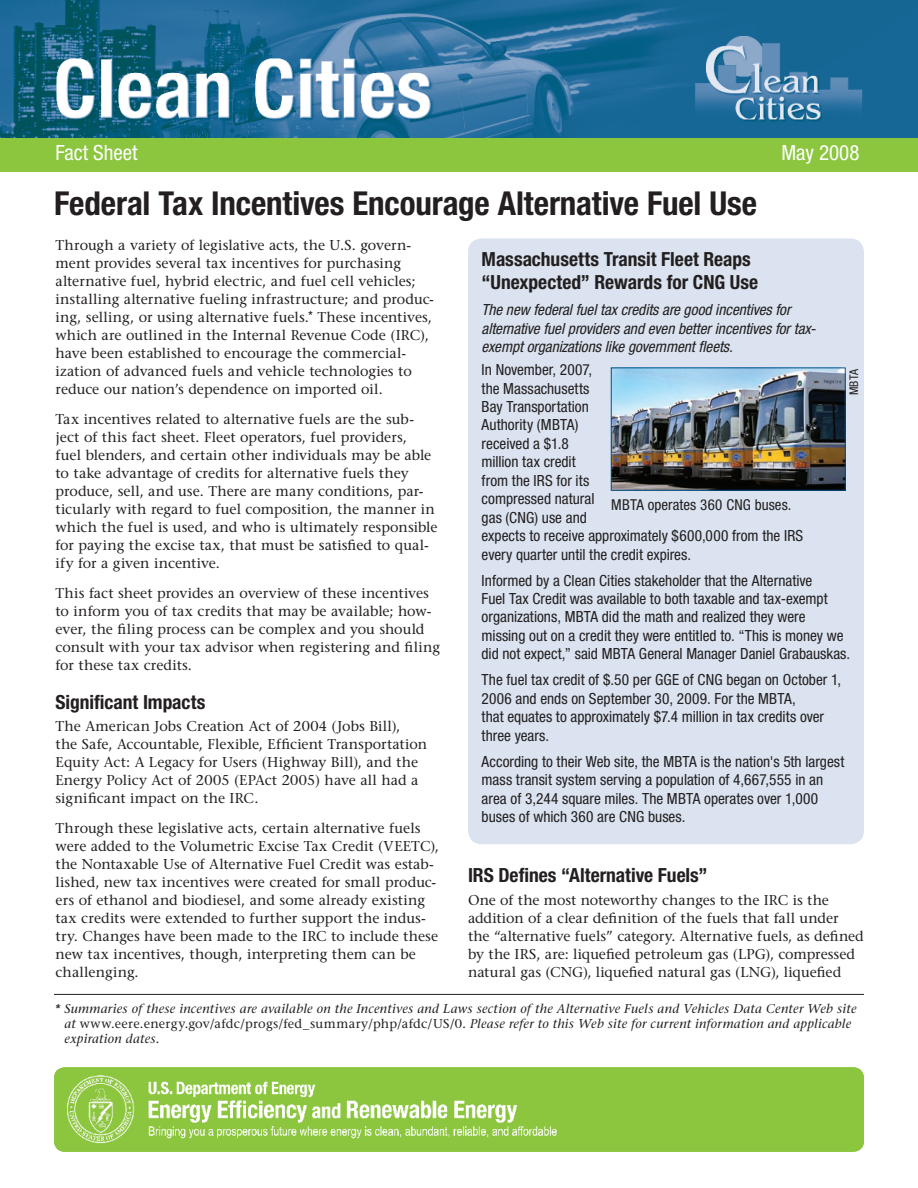
<style>
.page{position:relative;width:918px;height:1188px;background:#fff}
.page>*{position:absolute;margin:0;border:0;box-sizing:border-box;transform-origin:0 0}
.t1{font:700 condensed 33px "Helvetica Neue LT Std";letter-spacing:-.005em;color:#231f20}
.t2{font:condensed 21px "Helvetica Neue LT Std";color:#fff}
.subhd_1{font:700 condensed 19.5px/23.4px "Helvetica Neue LT Std";color:#231f20}
.sidebar_text{font:condensed 15.3px/18.5px "Helvetica Neue LT Std";color:#231f20}
.subhd_1-2{font:italic condensed 15.3px/18.5px "Helvetica Neue LT Std";letter-spacing:-.005em;color:#231f20}
.Captions{font:condensed 15px "Helvetica Neue LT Std";letter-spacing:.005em;color:#231f20}
.Base_text{font:14.25px/18px "Stone Serif";letter-spacing:.005em;color:#231f20}
.footnote{font:italic 12.75px/15.3px "Stone Serif";letter-spacing:.02em;color:#231f20}
.photo_credit{font:condensed 12px "Helvetica Neue LT Std";color:#231f20}
.s1{font-style:normal}
</style>
<div class="page">
<img style="left:0;top:0;width:918px;height:138px">
<div style="left:0;top:138px;width:918px;height:33px;background:#8bc63e"></div>
<img style="left:54px;top:1067px;width:810px;height:85px">
<hr style="left:54px;top:994px;width:810px;height:1px;background:#231f20">
<div style="left:468px;top:238px;width:396px;height:606px;background:#dae3ef;border-radius:14px"></div>
<img style="left:613px;top:370px;width:231px;height:119px">
<div style="left:611px;top:368px;width:235px;height:123px;border:1px solid #005187"></div>
<p class="t2" style="left:56px;top:141px;width:83px">Fact Sheet</p>
<p class="t2" style="left:781px;top:141px;width:79px">May 2008</p>
<p class="t1" style="left:54px;top:183px;width:705px">Federal Tax Incentives Encourage Alternative Fuel Use</p>
<p class="Base_text" style="left:56px;top:236px;width:380px">Through a variety of legislative acts, the U.S. govern&shy;ment provides several tax incentives for purchasing alternative fuel, hybrid electric, and fuel cell vehicles; installing alternative fueling infrastructure; and produc&shy;ing, selling, or using alternative fuels.<sup>*</sup> These incentives, which are outlined in the Internal Revenue Code (IRC), have been established to encourage the commercial&shy;ization of advanced fuels and vehicle technologies to reduce our nation’s dependence on imported oil.</p>
<p class="Base_text" style="left:56px;top:410px;width:384px">Tax incentives related to alternative fuels are the sub&shy;ject of this fact sheet. Fleet operators, fuel providers,<br>fuel blenders, and certain other individuals may be able to take advantage of credits for alternative fuels they produce, sell, and use. There are many conditions, par&shy;ticularly with regard to fuel composition, the manner in which the fuel is used, and who is ultimately responsible for paying the excise tax, that must be satisfied to qual&shy;ify for a given incentive.</p>
<p class="Base_text" style="left:56px;top:584px;width:386px">This fact sheet provides an overview of these incentives to inform you of tax credits that may be available; how&shy;ever, the filing process can be complex and you should consult with your tax advisor when registering and filing for these tax credits.</p>
<p class="subhd_1" style="left:56px;top:690px;width:151px">Significant Impacts</p>
<p class="Base_text" style="left:56px;top:717px;width:373px">The American Jobs Creation Act of 2004 (Jobs Bill),<br>the Safe, Accountable, Flexible, Efficient Transportation Equity Act: A Legacy for Users (Highway Bill), and the Energy Policy Act of 2005 (EPAct 2005) have all had a significant impact on the IRC.</p>
<p class="Base_text" style="left:56px;top:819px;width:385px">Through these legislative acts, certain alternative fuels were added to the Volumetric Excise Tax Credit (VEETC), the Nontaxable Use of Alternative Fuel Credit was estab&shy;lished, new tax incentives were created for small produc&shy;ers of ethanol and biodiesel, and some already existing tax credits were extended to further support the indus&shy;try. Changes have been made to the IRC to include these new tax incentives, though, interpreting them can be challenging.</p>
<p class="subhd_1" style="left:482px;top:247px;width:278px">Massachusetts Transit Fleet Reaps “Unexpected” Rewards for CNG Use</p>
<p class="subhd_1-2" style="left:482px;top:301px;width:336px">The new federal fuel tax credits are good incentives for alternative fuel providers and even better incentives for tax&shy;exempt organizations like government fleets.</p>
<p class="sidebar_text" style="left:482px;top:360px;width:323px">In November, 2007,<br>the Massachusetts<br>Bay Transportation<br>Authority (MBTA)<br>received a $1.8<br>million tax credit<br>from the IRS for its<br>compressed natural<br>gas (CNG) use and<br>expects to receive approximately $600,000 from the IRS every quarter until the credit expires.</p>
<p class="sidebar_text" style="left:482px;top:571px;width:370px">Informed by a Clean Cities stakeholder that the Alternative<br>Fuel Tax Credit was available to both taxable and tax-exempt organizations, MBTA did the math and realized they were missing out on a credit they were entitled to. “This is money we did not expect,” said MBTA General Manager Daniel Grabauskas.</p>
<p class="sidebar_text" style="left:482px;top:671px;width:361px">The fuel tax credit of $.50 per GGE of CNG began on October 1, 2006 and ends on September 30, 2009. For the MBTA,<br>that equates to approximately $7.4 million in tax credits over three years.</p>
<p class="sidebar_text" style="left:482px;top:752px;width:364px">According to their Web site, the MBTA is the nation's 5th largest mass transit system serving a population of 4,667,555 in an area of 3,244 square miles. The MBTA operates over 1,000 buses of which 360 are CNG buses.</p>
<p class="photo_credit" style="left:847px;top:395px;width:28px;rotate:-90deg">MBTA</p>
<p class="Captions" style="left:611px;top:496px;width:182px">MBTA operates 360 CNG buses.</p>
<p class="subhd_1" style="left:468px;top:863px;width:241px">IRS Defines “Alternative Fuels”</p>
<p class="Base_text" style="left:468px;top:891px;width:397px">One of the most noteworthy changes to the IRC is the addition of a clear definition of the fuels that fall under the “alternative fuels” category. Alternative fuels, as defined by the IRS, are: liquefied petroleum gas (LPG), compressed natural gas (CNG), liquefied natural gas (LNG), liquefied</p>
<p class="footnote" style="left:64px;top:1001px;width:794px;text-indent:-10px">* Summaries of these incentives are available on the Incentives and Laws section of the Alternative Fuels and Vehicles Data Center Web site at <span class="s1">www.eere.energy.gov/afdc/progs/fed_summary/php/afdc/US/0</span>. Please refer to this Web site for current information and applicable expiration dates.</p>
</div>
